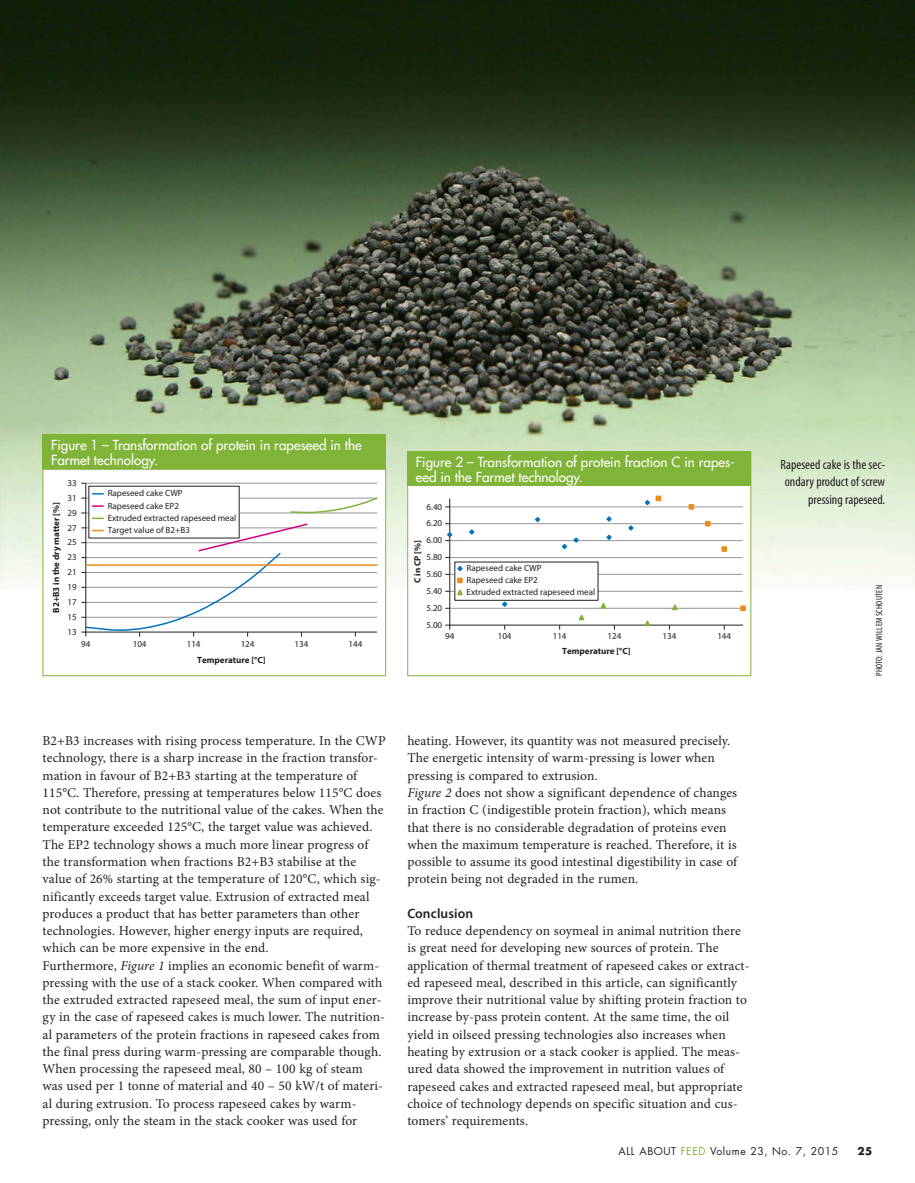
<style>
.page{position:relative;width:915px;height:1183px;background:#fff}
.page>*{position:absolute;margin:0;border:0;box-sizing:border-box;transform-origin:0 0}
.t1{font:13.5px/17.2px "Minion Pro";letter-spacing:.01em;color:#231f20}
.t2{font:500 13.5px/15px "Futura Std";color:#fff}
.t3{font:condensed 13.5px/17.2px "Myriad Pro";color:#231f20;text-align:right}
.t4{font:600 13.5px "Myriad Pro";letter-spacing:.01em;color:#231f20}
.t5{font:10.5px "Futura Std";letter-spacing:.05em;color:#231f20}
.t6{font:700 10.5px "Futura Std";color:#231f20}
.t7{font:9px/14.9px "Myriad Pro";color:#231f20;text-align:justify}
.t8{font:700 9px "Myriad Pro";color:#231f20}
.t9{font:condensed 9px "Myriad Pro";letter-spacing:.02em;color:#231f20}
.s1{font-style:italic}
.s2{color:#7fb438}
</style>
<div class="page">
<img style="left:0;top:0;width:914px;height:417px">
<img style="left:0;top:417px;width:914px;height:172px">
<div style="left:43px;top:469px;width:342px;height:206px;background:#fff"></div>
<svg style="left:85px;top:482px;width:292px;height:11px"></svg>
<div style="left:89px;top:486px;width:150px;height:52px;background:#fff"></div>
<svg style="left:81px;top:493px;width:296px;height:143px"></svg>
<div style="left:43px;top:469px;width:343px;height:207px;border:1px solid #7fb438"></div>
<div style="left:407px;top:451px;width:343px;height:224px;background:#fff"></div>
<svg style="left:445px;top:495px;width:300px;height:134px"></svg>
<div style="left:43px;top:434px;width:343px;height:35px;background:#7fb438"></div>
<div style="left:407px;top:451px;width:344px;height:35px;background:#7fb438"></div>
<p class="t2" style="left:51px;top:437px;width:312px">Figure 1 – Transformation of protein in rapeseed in the<br>Farmet technology.</p>
<p class="t7" style="left:67px;top:475px;width:11px">33</p>
<p class="t7" style="left:67px;top:490px;width:11px">31<br>29<br>27<br>25<br>23</p>
<p class="t8" style="left:51px;top:612px;width:112px;rotate:-90deg">B2+B3 in the dry matter [%]</p>
<p class="t7" style="left:67px;top:564px;width:11px">21<br>19<br>17<br>15<br>13</p>
<p class="t7" style="left:108px;top:487px;width:130px;line-height:12.3px;text-align:left">Rapeseed cake CWP<br>Rapeseed cake EP2<br>Extruded extracted rapeseed meal<br>Target value of B2+B3</p>
<p class="t7" style="left:81px;top:636px;width:11px">94</p>
<p class="t7" style="left:133px;top:636px;width:15px">104</p>
<p class="t7" style="left:187px;top:636px;width:15px">114</p>
<p class="t7" style="left:240px;top:636px;width:15px">124</p>
<p class="t8" style="left:197px;top:654px;width:70px">Temperature [°C]</p>
<p class="t7" style="left:294px;top:636px;width:15px">134</p>
<p class="t7" style="left:348px;top:636px;width:15px">144</p>
<p class="t2" style="left:415px;top:454px;width:320px">Figure 2 – Transformation of protein fraction C in rapes&shy;eed in the Farmet technology.</p>
<p class="t7" style="left:426px;top:498px;width:17px;line-height:16.8px">6.40<br>6.20<br>6.00<br>5.80<br>5.60<br>5.40<br>5.20<br>5.00</p>
<p class="t8" style="left:412px;top:583px;width:44px;rotate:-90deg">C in CP [%]</p>
<p class="t7" style="left:466px;top:561px;width:77px">Rapeseed cake CWP</p>
<p class="t7" style="left:466px;top:574px;width:130px;line-height:12px">Rapeseed cake EP2<br>Extruded extracted rapeseed meal</p>
<p class="t7" style="left:445px;top:628px;width:11px">94</p>
<p class="t7" style="left:497px;top:628px;width:15px">104</p>
<p class="t7" style="left:552px;top:628px;width:15px">114</p>
<p class="t7" style="left:607px;top:628px;width:15px">124</p>
<p class="t7" style="left:662px;top:628px;width:15px">134</p>
<p class="t7" style="left:717px;top:628px;width:15px">144</p>
<p class="t8" style="left:562px;top:645px;width:70px">Temperature [°C]</p>
<p class="t1" style="left:43px;top:732px;width:344px">B2+B3 increases with rising process temperature. In the CWP technology, there is a sharp increase in the fraction transfor&shy;mation in favour of B2+B3 starting at the temperature of 115°C. Therefore, pressing at temperatures below 115°C does not contribute to the nutritional value of the cakes. When the temperature exceeded 125°C, the target value was achieved.<br>The EP2 technology shows a much more linear progress of the transformation when fractions B2+B3 stabilise at the value of 26% starting at the temperature of 120°C, which sig&shy;nificantly exceeds target value. Extrusion of extracted meal produces a product that has better parameters than other technologies. However, higher energy inputs are required, which can be more expensive in the end.<br>Furthermore, <span class="s1">Figure 1</span> implies an economic benefit of warm&shy;pressing with the use of a stack cooker. When compared with the extruded extracted rapeseed meal, the sum of input ener&shy;gy in the case of rapeseed cakes is much lower. The nutrition&shy;al parameters of the protein fractions in rapeseed cakes from the final press during warm-pressing are comparable though.<br>When processing the rapeseed meal, 80 – 100 kg of steam was used per 1 tonne of material and 40 – 50 kW/t of materi&shy;al during extrusion. To process rapeseed cakes by warm&shy;pressing, only the steam in the stack cooker was used for</p>
<p class="t1" style="left:407px;top:732px;width:331px">heating. However, its quantity was not measured precisely.<br>The energetic intensity of warm-pressing is lower when pressing is compared to extrusion.<br><span class="s1">Figure 2</span> does not show a significant dependence of changes in fraction C (indigestible protein fraction), which means that there is no considerable degradation of proteins even when the maximum temperature is reached. Therefore, it is possible to assume its good intestinal digestibility in case of protein being not degraded in the rumen.</p>
<p class="t4" style="left:407px;top:904px;width:67px">Conclusion</p>
<p class="t1" style="left:407px;top:922px;width:343px">To reduce dependency on soymeal in animal nutrition there is great need for developing new sources of protein. The application of thermal treatment of rapeseed cakes or extract&shy;ed rapeseed meal, described in this article, can significantly improve their nutritional value by shifting protein fraction to increase by-pass protein content. At the same time, the oil yield in oilseed pressing technologies also increases when heating by extrusion or a stack cooker is applied. The meas&shy;ured data showed the improvement in nutrition values of rapeseed cakes and extracted rapeseed meal, but appropriate choice of technology depends on specific situation and cus&shy;tomers’ requirements.</p>
<p class="t3" style="left:780px;top:455px;width:106px">Rapeseed cake is the sec&shy;ondary product of screw pressing rapeseed.</p>
<p class="t9" style="left:873px;top:675px;width:92px;rotate:-90deg">PHOTO: JAN WILLEM SCHOUTEN</p>
<p class="t5" style="left:618px;top:1144px;width:221px">ALL ABOUT <span class="s2">FEED</span> Volume 23, No. 7, 2015</p>
<p class="t6" style="left:857px;top:1143px;width:16px">25</p>
</div>
